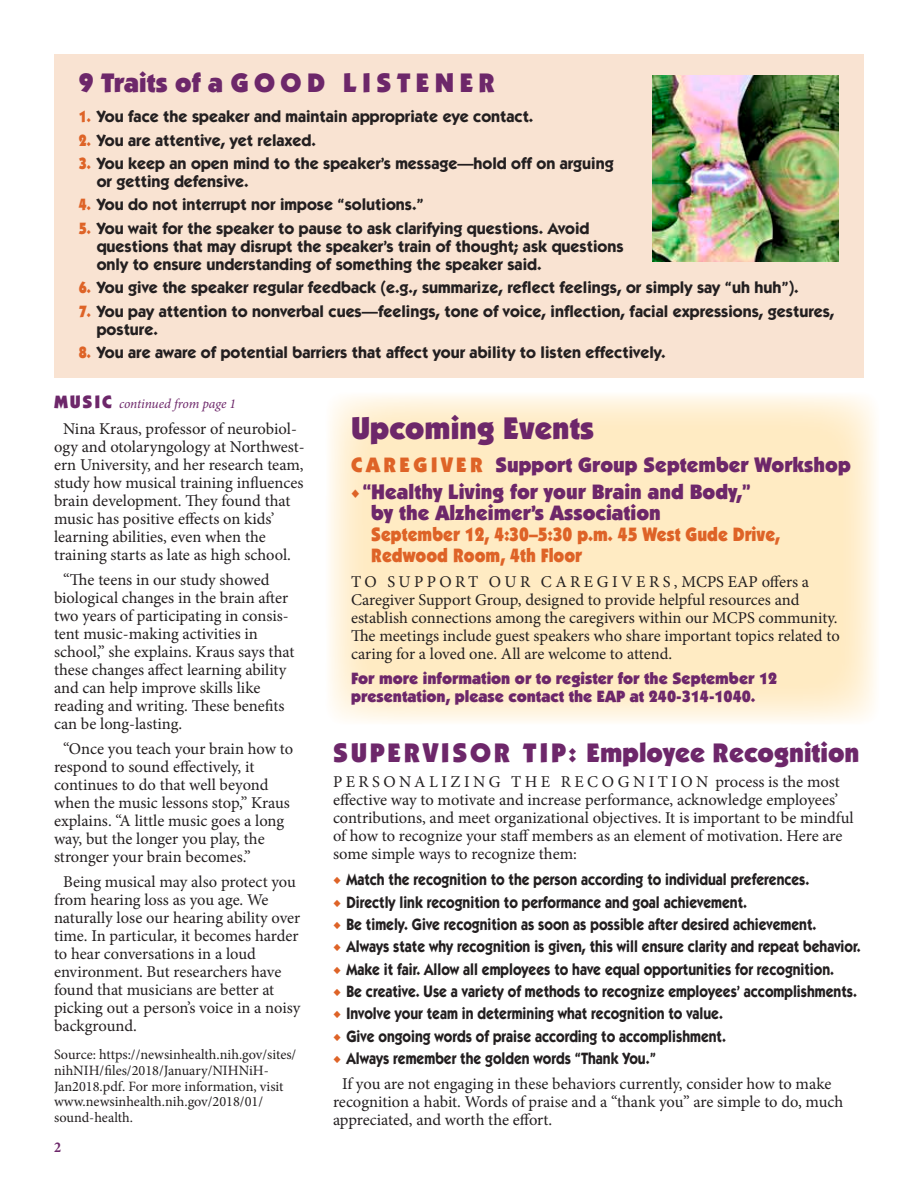
<style>
.page{position:relative;width:918px;height:1188px;background:#fff}
.page>*{position:absolute;margin:0;border:0;box-sizing:border-box;transform-origin:0 0}
.EAP_Question{font:900 31.5px "ITC Kabel Std";color:#6d276a}
.Headline{font:900 27px "ITC Kabel Std";color:#6d276a}
.Headline-2{font:900 27px "ITC Kabel Std";letter-spacing:.2em;color:#6d276a}
.EAP_Question-2{font:900 21px/21px "ITC Kabel Std";color:#6d276a}
.Headline2nd_w_bullet{font:900 19.5px/21px "ITC Kabel Std";color:#de6327;scale:.91 1}
.Indent_text{font:16.5px/18px "Minion Pro";letter-spacing:-.005em;color:#231f20}
.t1{font:700 16.5px/18px "ITC Kabel Std";color:#231f20}
.t2{font:700 16.5px "ITC Kabel Std";color:#231f20;scale:.85 1}
.Body_text{font:16.5px/18px "Minion Pro";color:#231f20}
.Body_text-2{font:900 16.5px/18px "ITC Kabel Std";letter-spacing:-.005em;color:#6d276a}
.t3{font:700 condensed 15px "Minion Pro";color:#6d276a}
.WrittenAdapted_End_T{font:14.25px/15.8px "Minion Pro";color:#231f20}
.continued_left{font:italic 13.5px "Minion Pro";letter-spacing:-.01em;color:#6d276a}
.s1{font-weight:900;color:#de6327}
.s2{font-family:"ITC Kabel Std";font-weight:900;font-style:normal;font-size:18px}
.s3{color:#de6327}
.s4{font-family:"Minion Pro";font-weight:400;color:#de6327}
.s5{font-family:"Minion Pro";font-weight:400;font-size:18px;color:#de6327}
</style>
<div class="page">
<svg style="left:326px;top:392px;width:553px;height:333px;background:#ffedcb"></svg>
<div style="left:54px;top:54px;width:810px;height:324px;background:#f9e3d2"></div>
<img style="left:653px;top:76px;width:186px;height:186px">
<p class="Headline-2" style="left:79px;top:66px;width:418px">9 Traits of a GOOD LISTENER</p>
<p class="t1" style="left:79px;top:108px;width:456px"><span class="s1">1.</span> You face the speaker and maintain appropriate eye contact.</p>
<p class="t1" style="left:79px;top:131px;width:239px"><span class="s1">2.</span> You are attentive, yet relaxed.</p>
<p class="t1" style="left:97px;top:154px;width:519px;text-indent:-18px"><span class="s1">3.</span> You keep an open mind to the speaker’s message—hold off on arguing or getting defensive.</p>
<p class="t1" style="left:79px;top:196px;width:347px"><span class="s1">4.</span> You do not interrupt nor impose “solutions.”</p>
<p class="t1" style="left:97px;top:219px;width:528px;text-indent:-18px"><span class="s1">5.</span> You wait for the speaker to pause to ask clarifying questions. Avoid questions that may disrupt the speaker’s train of thought; ask questions only to ensure understanding of something the speaker said.</p>
<p class="t1" style="left:79px;top:279px;width:721px"><span class="s1">6.</span> You give the speaker regular feedback (e.g., summarize, reflect feelings, or simply say “uh huh”).</p>
<p class="t1" style="left:97px;top:302px;width:739px;text-indent:-18px"><span class="s1">7.</span> You pay attention to nonverbal cues—feelings, tone of voice, inflection, facial expressions, gestures, posture.</p>
<p class="t1" style="left:79px;top:343px;width:588px"><span class="s1">8.</span> You are aware of potential barriers that affect your ability to listen effectively.</p>
<p class="continued_left" style="left:54px;top:395px;width:183px"><span class="s2">MUSIC</span> continued from page 1</p>
<p class="Indent_text" style="left:54px;top:420px;width:252px;text-indent:9px">Nina Kraus, professor of neurobiol&shy;ogy and otolaryngology at Northwest&shy;ern University, and her research team, study how musical training influences brain development. They found that music has positive effects on kids’ learning abilities, even when the training starts as late as high school.</p>
<p class="Indent_text" style="left:54px;top:571px;width:242px;text-indent:9px">“The teens in our study showed biological changes in the brain after two years of participating in consis&shy;tent music-making activities in school,” she explains. Kraus says that these changes affect learning ability and can help improve skills like reading and writing. These benefits can be long-lasting.</p>
<p class="Indent_text" style="left:54px;top:740px;width:241px;text-indent:9px">“Once you teach your brain how to respond to sound effectively, it continues to do that well beyond when the music lessons stop,” Kraus explains. “A little music goes a long way, but the longer you play, the stronger your brain becomes.”</p>
<p class="Indent_text" style="left:54px;top:872px;width:248px;text-indent:9px">Being musical may also protect you from hearing loss as you age. We naturally lose our hearing ability over time. In particular, it becomes harder to hear conversations in a loud environment. But researchers have found that musicians are better at picking out a person’s voice in a noisy background.</p>
<p class="WrittenAdapted_End_T" style="left:54px;top:1047px;width:244px">Source: https://newsinhealth.nih.gov/sites/ nihNIH/files/2018/January/NIHNiH-Jan2018.pdf. For more information, visit www.newsinhealth.nih.gov/2018/01/ sound-health.</p>
<p class="t3" style="left:54px;top:1137px;width:8px">2</p>
<p class="EAP_Question" style="left:351px;top:408px;width:245px">Upcoming Events</p>
<p class="EAP_Question-2" style="left:351px;top:454px;width:501px"><span class="s3">C A R E G I V E R</span> Support Group September Workshop</p>
<p class="EAP_Question-2" style="left:371px;top:481px;width:381px;text-indent:-20px"><span class="s4">◆</span> “Healthy Living for your Brain and Body,” by the Alzheimer’s Association</p>
<p class="Headline2nd_w_bullet" style="left:371px;top:524px;width:451px">September 12, 4:30–5:30 p.m. 45 West Gude Drive,<br>Redwood Room, 4th Floor</p>
<p class="Body_text" style="left:351px;top:573px;width:490px">TO SUPPORT OUR CAREGIVERS, MCPS EAP offers a Caregiver Support Group, designed to provide helpful resources and establish connections among the caregivers within our MCPS community.<br>The meetings include guest speakers who share important topics related to caring for a loved one. All are welcome to attend.</p>
<p class="Body_text-2" style="left:351px;top:669px;width:428px">For more information or to register for the September 12 presentation, please contact the EAP at 240-314-1040.</p>
<p class="Headline" style="left:333px;top:736px;width:528px">SUPERVISOR TIP: Employee Recognition</p>
<p class="Body_text" style="left:333px;top:773px;width:522px">PERSONALIZING THE RECOGNITION process is the most effective way to motivate and increase performance, acknowledge employees’ contributions, and meet organizational objectives. It is important to be mindful of how to recognize your staff members as an element of motivation. Here are some simple ways to recognize them:</p>
<p class="t2" style="left:333px;top:870px;width:562px"><span class="s5">◆</span> Match the recognition to the person according to individual preferences.</p>
<p class="t2" style="left:333px;top:892px;width:489px"><span class="s5">◆</span> Directly link recognition to performance and goal achievement.</p>
<p class="t2" style="left:333px;top:914px;width:570px"><span class="s5">◆</span> Be timely. Give recognition as soon as possible after desired achievement.</p>
<p class="t2" style="left:333px;top:937px;width:622px"><span class="s5">◆</span> Always state why recognition is given, this will ensure clarity and repeat behavior.</p>
<p class="t2" style="left:333px;top:959px;width:591px"><span class="s5">◆</span> Make it fair. Allow all employees to have equal opportunities for recognition.</p>
<p class="t2" style="left:333px;top:981px;width:618px"><span class="s5">◆</span> Be creative. Use a variety of methods to recognize employees’ accomplishments.</p>
<p class="t2" style="left:333px;top:1004px;width:460px"><span class="s5">◆</span> Involve your team in determining what recognition to value.</p>
<p class="t2" style="left:333px;top:1026px;width:464px"><span class="s5">◆</span> Give ongoing words of praise according to accomplishment.</p>
<p class="t2" style="left:333px;top:1048px;width:381px"><span class="s5">◆</span> Always remember the golden words “Thank You.”</p>
<p class="Indent_text" style="left:333px;top:1075px;width:512px;text-indent:9px">If you are not engaging in these behaviors currently, consider how to make recognition a habit. Words of praise and a “thank you” are simple to do, much appreciated, and worth the effort.</p>
</div>
